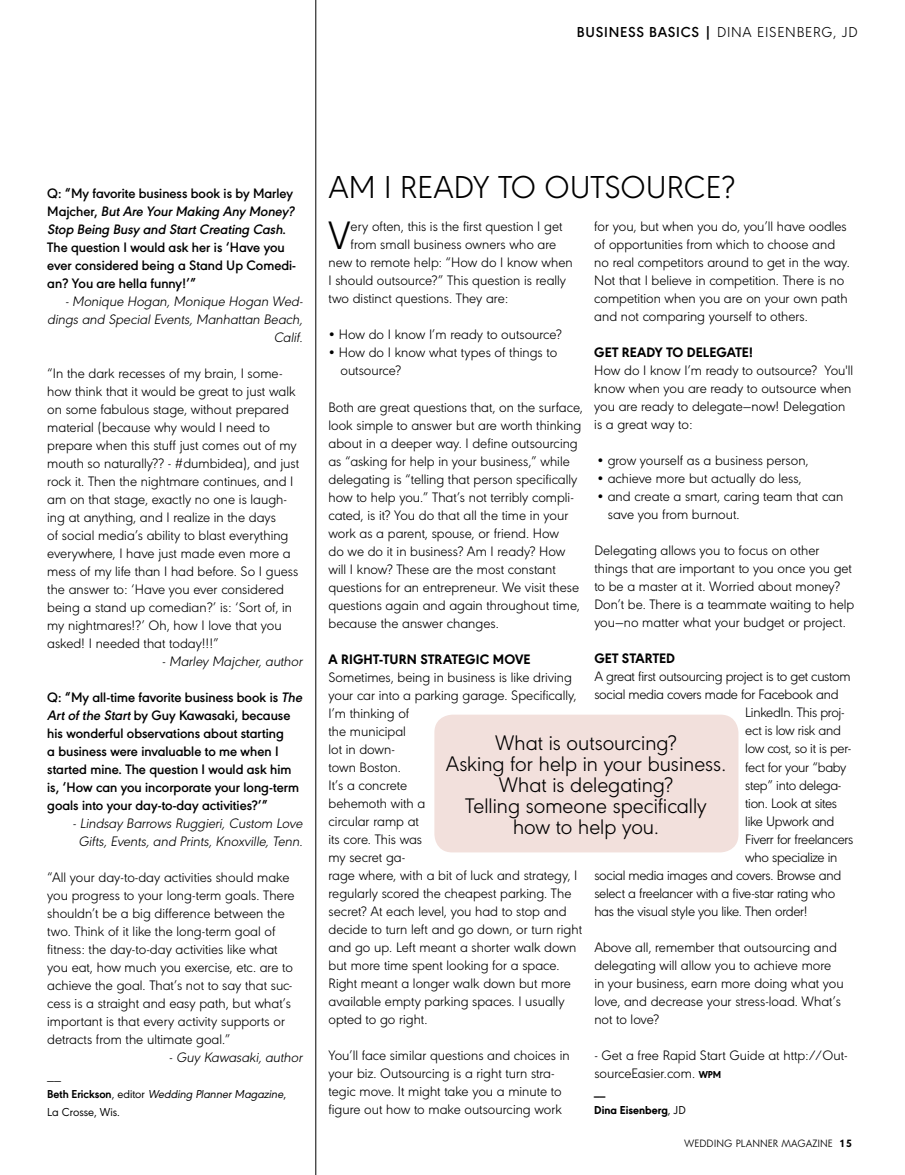
<style>
.page{position:relative;width:905px;height:1175px;background:#fff}
.page>*{position:absolute;margin:0;border:0;box-sizing:border-box;transform-origin:0 0}
.t1{font:300 41.25px "URW Geometric";color:#000}
.t2{font:300 33px "URW Geometric";color:#000}
.t3{font:300 21.9px/21px "URW Geometric";color:#000;text-align:center}
.t4{font:300 15px "URW Geometric";letter-spacing:.05em;color:#000}
.t5{font:300 14.25px/18px "URW Geometric";color:#000}
.t6{font:600 14.25px/18px "URW Geometric";color:#000}
.t7{font:300 14.25px "URW Geometric";letter-spacing:-.02em;color:#000}
.t8{font:italic 300 14.25px/18px "URW Geometric";color:#000;text-align:right}
.t9{font:800 14.25px "URW Geometric";letter-spacing:.01em;color:#000}
.t10{font:italic 12px/18px "URW Geometric";color:#000}
.t11{font:800 12px "URW Geometric";color:#000}
.t12{font:300 10.5px "Core Sans G35";color:#000}
.t13{font:800 10.5px "URW Geometric";color:#000}
.s1{font-weight:600}
.s2{font-style:italic}
.s3{font-weight:700;font-style:normal}
.s4{font-style:normal}
.s5{font-weight:800;font-size:10.5px}
.s6{font-weight:400}
.s7{font-family:"Core Sans G65";font-weight:700}
</style>
<div class="page">
<hr style="left:315px;top:0;width:1px;height:1174px;background:#000">
<div style="left:434px;top:714px;width:304px;height:138px;background:#f2e0dc;border-radius:18px"></div>
<p class="t4" style="left:577px;top:21px;width:282px"><span class="s1">BUSINESS BASICS |</span> DINA EISENBERG, JD</p>
<p class="t6" style="left:47px;top:183px;width:247px">Q: “My favorite business book is by Marley</p>
<h2 class="t2" style="left:328px;top:164px;width:408px">AM I READY TO OUTSOURCE?</h2>
<p class="t6" style="left:47px;top:201px;width:250px">Majcher, <span class="s2">But Are Your Making Any Money?<br>Stop Being Busy and Start Creating Cash</span>.<br>The question I would ask her is ‘Have you ever considered being a Stand Up Comedi&shy;an? You are hella funny!’”</p>
<p class="t8" style="left:47px;top:291px;width:257px">- Monique Hogan, Monique Hogan Wed&shy;dings and Special Events, Manhattan Beach,<br>Calif.</p>
<p class="t5" style="left:47px;top:363px;width:253px">“In the dark recesses of my brain, I some&shy;how think that it would be great to just walk on some fabulous stage, without prepared material (because why would I need to prepare when this stuff just comes out of my mouth so naturally?? - #dumbidea), and just rock it. Then the nightmare continues, and I am on that stage, exactly no one is laugh&shy;ing at anything, and I realize in the days<br>of social media’s ability to blast everything everywhere, I have just made even more a mess of my life than I had before. So I guess the answer to: ‘Have you ever considered being a stand up comedian?’ is: ‘Sort of, in my nightmares!?’ Oh, how I love that you asked! I needed that today!!!”</p>
<p class="t8" style="left:162px;top:651px;width:142px">- Marley Majcher, author</p>
<p class="t6" style="left:47px;top:687px;width:256px">Q: “My all-time favorite business book is <span class="s2">The Art of the Start</span> by Guy Kawasaki, because his wonderful observations about starting<br>a business were invaluable to me when I started mine. The question I would ask him is, ‘How can you incorporate your long-term goals into your day-to-day activities?’”</p>
<p class="t8" style="left:72px;top:813px;width:231px;text-align:center">- Lindsay Barrows Ruggieri, Custom Love<br>Gifts, Events, and Prints, Knoxville, Tenn.</p>
<p class="t5" style="left:47px;top:867px;width:249px">“All your day-to-day activities should make you progress to your long-term goals. There shouldn’t be a big difference between the two. Think of it like the long-term goal of fitness: the day-to-day activities like what you eat, how much you exercise, etc. are to achieve the goal. That’s not to say that suc&shy;cess is a straight and easy path, but what’s important is that every activity supports or detracts from the ultimate goal.”</p>
<p class="t8" style="left:169px;top:1047px;width:135px">- Guy Kawasaki, author</p>
<p class="t5" style="left:47px;top:1065px;width:16px">__</p>
<p class="t10" style="left:47px;top:1084px;width:240px"><span class="s3">Beth Erickson</span><span class="s4">, editor</span> Wedding Planner Magazine<span class="s4">,<br>La Crosse, Wis.</span></p>
<p class="t5" style="left:594px;top:216px;width:257px">for you, but when you do, you’ll have oodles of opportunities from which to choose and no real competitors around to get in the way.<br>Not that I believe in competition. There is no competition when you are on your own path and not comparing yourself to others.</p>
<p class="t9" style="left:594px;top:342px;width:160px">GET READY TO DELEGATE!</p>
<p class="t5" style="left:594px;top:360px;width:260px">How do I know I’m ready to outsource? You'll know when you are ready to outsource when you are ready to delegate—now! Delegation is a great way to:</p>
<p class="t5" style="left:597px;top:450px;width:213px">• grow yourself as a business person,</p>
<p class="t5" style="left:597px;top:468px;width:206px">• achieve more but actually do less,</p>
<p class="t5" style="left:608px;top:486px;width:237px;text-indent:-11px">• and create a smart, caring team that can save you from burnout.</p>
<p class="t5" style="left:594px;top:540px;width:261px">Delegating allows you to focus on other things that are important to you once you get to be a master at it. Worried about money?<br>Don’t be. There is a teammate waiting to help you—no matter what your budget or project.</p>
<p class="t9" style="left:594px;top:648px;width:82px">GET STARTED</p>
<p class="t7" style="left:594px;top:666px;width:258px">A great first outsourcing project is to get custom</p>
<p class="t7" style="left:594px;top:684px;width:246px">social media covers made for Facebook and</p>
<p class="t7" style="left:745px;top:702px;width:101px">LinkedIn. This proj-</p>
<p class="t7" style="left:745px;top:720px;width:97px">ect is low risk and</p>
<p class="t7" style="left:745px;top:738px;width:107px">low cost, so it is per-</p>
<p class="t7" style="left:745px;top:756px;width:103px">fect for your “baby</p>
<p class="t7" style="left:745px;top:774px;width:98px">step” into delega-</p>
<p class="t7" style="left:745px;top:792px;width:93px">tion. Look at sites</p>
<p class="t7" style="left:745px;top:810px;width:91px">like Upwork and</p>
<p class="t7" style="left:745px;top:828px;width:110px">Fiverr for freelancers</p>
<p class="t7" style="left:745px;top:846px;width:94px">who specialize in</p>
<p class="t7" style="left:594px;top:864px;width:248px">social media images and covers. Browse and</p>
<p class="t7" style="left:594px;top:882px;width:242px">select a freelancer with a five-star rating who</p>
<p class="t7" style="left:594px;top:900px;width:215px">has the visual style you like. Then order!</p>
<p class="t5" style="left:594px;top:936px;width:251px">Above all, remember that outsourcing and delegating will allow you to achieve more in your business, earn more doing what you love, and decrease your stress-load. What’s not to love?</p>
<p class="t5" style="left:594px;top:1044px;width:255px">- Get a free Rapid Start Guide at http://Out&shy;sourceEasier.com. <span class="s5">WPM</span></p>
<p class="t13" style="left:594px;top:1084px;width:13px">__</p>
<p class="t11" style="left:594px;top:1100px;width:93px">Dina Eisenberg<span class="s6">, JD</span></p>
<h1 class="t1" style="left:328px;top:206px;width:24px">V</h1>
<p class="t5" style="left:350px;top:217px;width:213px">ery often, this is the first question I get</p>
<p class="t5" style="left:350px;top:235px;width:207px">from small business owners who are</p>
<p class="t5" style="left:328px;top:253px;width:246px">new to remote help: “How do I know when</p>
<p class="t5" style="left:328px;top:271px;width:239px">I should outsource?” This question is really</p>
<p class="t5" style="left:328px;top:289px;width:181px">two distinct questions. They are:</p>
<p class="t5" style="left:328px;top:325px;width:235px">• How do I know I’m ready to outsource?</p>
<p class="t5" style="left:340px;top:343px;width:218px;text-indent:-12px">• How do I know what types of things to outsource?</p>
<p class="t5" style="left:328px;top:397px;width:256px">Both are great questions that, on the surface, look simple to answer but are worth thinking about in a deeper way. I define outsourcing as “asking for help in your business,” while delegating is “telling that person specifically how to help you.” That’s not terribly compli&shy;cated, is it? You do that all the time in your work as a parent, spouse, or friend. How<br>do we do it in business? Am I ready? How will I know? These are the most constant questions for an entrepreneur. We visit these questions again and again throughout time, because the answer changes.</p>
<p class="t9" style="left:328px;top:648px;width:203px">A RIGHT-TURN STRATEGIC MOVE</p>
<p class="t5" style="left:328px;top:667px;width:255px">Sometimes, being in business is like driving your car into a parking garage. Specifically,<br>I’m thinking of<br>the municipal<br>lot in down-<br>town Boston.<br>It’s a concrete<br>behemoth with a<br>circular ramp at<br>its core. This was<br>my secret ga-<br>rage where, with a bit of luck and strategy, I regularly scored the cheapest parking. The secret? At each level, you had to stop and decide to turn left and go down, or turn right and go up. Left meant a shorter walk down but more time spent looking for a space.<br>Right meant a longer walk down but more available empty parking spaces. I usually opted to go right.</p>
<p class="t5" style="left:328px;top:1044px;width:243px">You’ll face similar questions and choices in your biz. Outsourcing is a right turn stra&shy;tegic move. It might take you a minute to figure out how to make outsourcing work</p>
<h3 class="t3" style="left:446px;top:731px;width:282px">What is outsourcing?<br>Asking for help in your business.<br>What is delegating?<br>Telling someone specifically how to help you.</h3>
<p class="t12" style="left:684px;top:1137px;width:170px">WEDDING PLANNER MAGAZINE <span class="s7">15</span></p>
</div>
